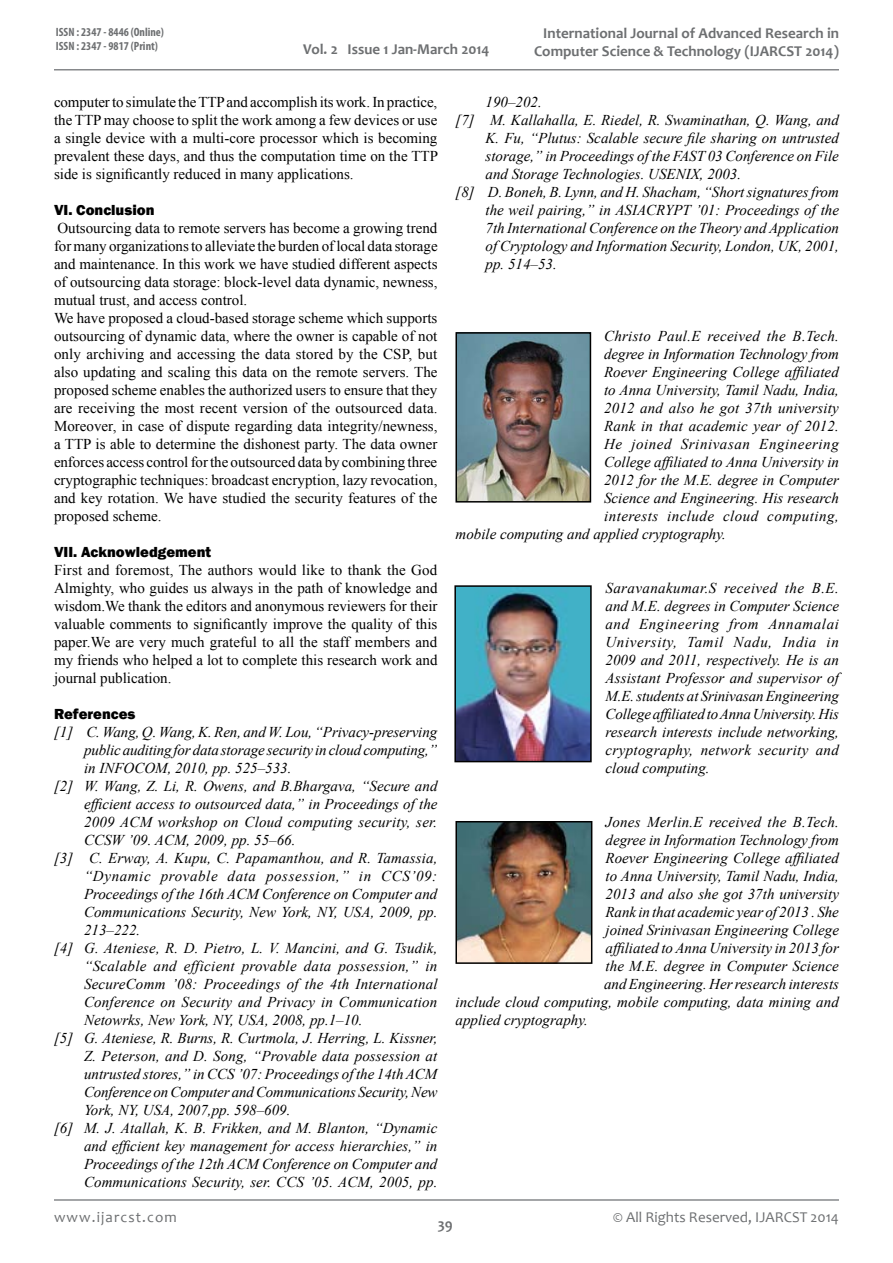
<style>
.page{position:relative;width:893px;height:1263px;background:#fff}
.page>*{position:absolute;margin:0;border:0;box-sizing:border-box;transform-origin:0 0}
.t1{font:italic 15px/18px "Times New Roman";color:#000;text-align:justify}
.t2{font:15px/18px "Times New Roman";color:#000;text-align:justify}
.t3{font:700 15px/18px "Candara";color:#6d6f71;text-align:right}
.t4{font:italic 15px "Times New Roman";letter-spacing:.02em;color:#000}
.t5{font:italic 15px "Times New Roman";letter-spacing:.035em;color:#000}
.t6{font:800 15px "Franklin Gothic";color:#000}
.t7{font:italic 15px "Times New Roman";letter-spacing:.04em;color:#000}
.t8{font:15px "Candara";color:#6d6f71}
.t9{font:15px "Candara";letter-spacing:.075em;color:#6d6f71}
.t10{font:700 condensed 12px/14.4px "Myriad Pro";color:#6d6f71}
</style>
<div class="page">
<hr style="left:54px;top:69px;width:785px;height:2px;background:#86888b">
<hr style="left:54px;top:1199px;width:785px;height:2px;background:#86888b">
<img style="left:458px;top:335px;width:130px;height:165px">
<div style="left:455px;top:332px;width:136px;height:171px;border:2px solid #000"></div>
<img style="left:457px;top:588px;width:132px;height:171px">
<div style="left:454px;top:585px;width:138px;height:177px;border:2px solid #000"></div>
<img style="left:458px;top:824px;width:131px;height:137px">
<div style="left:455px;top:821px;width:137px;height:143px;border:2px solid #000"></div>
<p class="t10" style="left:56px;top:25px;width:110px">ISSN : 2347 - 8446 (Online)<br>ISSN : 2347 - 9817 (Print)</p>
<p class="t3" style="left:303px;top:40px;width:188px">Vol. 2 Issue 1 Jan-March 2014</p>
<p class="t3" style="left:534px;top:24px;width:306px">International Journal of Advanced Research in<br>Computer Science &amp; Technology (IJARCST 2014)</p>
<p class="t2" style="left:54px;top:92px;width:385px">computer to simulate the TTP and accomplish its work. In practice, the TTP may choose to split the work among a few devices or use a single device with a multi-core processor which is becoming prevalent these days, and thus the computation time on the TTP side is significantly reduced in many applications.</p>
<p class="t6" style="left:54px;top:200px;width:102px">VI. Conclusion</p>
<p class="t2" style="left:54px;top:218px;width:385px;text-align:left">Outsourcing data to remote servers has become a growing trend for many organizations to alleviate the burden of local data storage and maintenance. In this work we have studied different aspects of outsourcing data storage: block-level data dynamic, newness, mutual trust, and access control.<br>We have proposed a cloud-based storage scheme which supports outsourcing of dynamic data, where the owner is capable of not only archiving and accessing the data stored by the CSP, but also updating and scaling this data on the remote servers. The proposed scheme enables the authorized users to ensure that they are receiving the most recent version of the outsourced data.<br>Moreover, in case of dispute regarding data integrity/newness, a TTP is able to determine the dishonest party. The data owner enforces access control for the outsourced data by combining three cryptographic techniques: broadcast encryption, lazy revocation, and key rotation. We have studied the security features of the proposed scheme.</p>
<p class="t6" style="left:54px;top:542px;width:159px">VII. Acknowledgement</p>
<p class="t2" style="left:54px;top:560px;width:385px">First and foremost, The authors would like to thank the God Almighty, who guides us always in the path of knowledge and wisdom.We thank the editors and anonymous reviewers for their valuable comments to significantly improve the quality of this paper.We are very much grateful to all the staff members and my friends who helped a lot to complete this research work and journal publication.</p>
<p class="t6" style="left:54px;top:704px;width:83px">References</p>
<p class="t1" style="left:54px;top:722px;width:385px">[1] C. Wang, Q. Wang, K. Ren, and W. Lou, “Privacy-preserving</p>
<p class="t1" style="left:84px;top:740px;width:355px">public auditing for data storage security in cloud computing,”</p>
<p class="t1" style="left:84px;top:758px;width:209px">in INFOCOM, 2010, pp. 525–533.</p>
<p class="t1" style="left:54px;top:776px;width:385px">[2] W. Wang, Z. Li, R. Owens, and B.Bhargava, “Secure and</p>
<p class="t1" style="left:84px;top:794px;width:355px">efficient access to outsourced data,” in Proceedings of the</p>
<p class="t1" style="left:84px;top:812px;width:355px">2009 ACM workshop on Cloud computing security, ser.</p>
<p class="t1" style="left:84px;top:830px;width:213px">CCSW ’09. ACM, 2009, pp. 55–66.</p>
<p class="t1" style="left:54px;top:848px;width:385px">[3] C. Erway, A. Kupu, C. Papamanthou, and R. Tamassia,</p>
<p class="t7" style="left:84px;top:865px;width:355px">“Dynamic provable data possession,” in CCS’09:</p>
<p class="t1" style="left:84px;top:884px;width:355px">Proceedings of the 16th ACM Conference on Computer and</p>
<p class="t1" style="left:84px;top:902px;width:355px">Communications Security, New York, NY, USA, 2009, pp.</p>
<p class="t1" style="left:84px;top:920px;width:58px">213–222.</p>
<p class="t1" style="left:54px;top:938px;width:385px">[4] G. Ateniese, R. D. Pietro, L. V. Mancini, and G. Tsudik,</p>
<p class="t4" style="left:84px;top:955px;width:355px">“Scalable and efficient provable data possession,” in</p>
<p class="t1" style="left:84px;top:974px;width:355px">SecureComm ’08: Proceedings of the 4th International</p>
<p class="t1" style="left:84px;top:992px;width:355px">Conference on Security and Privacy in Communication</p>
<p class="t1" style="left:84px;top:1010px;width:280px">Netowrks, New York, NY, USA, 2008, pp.1–10.</p>
<p class="t1" style="left:54px;top:1028px;width:385px">[5] G. Ateniese, R. Burns, R. Curtmola, J. Herring, L. Kissner,</p>
<p class="t1" style="left:84px;top:1046px;width:355px">Z. Peterson, and D. Song, “Provable data possession at</p>
<p class="t1" style="left:84px;top:1064px;width:355px">untrusted stores,” in CCS ’07: Proceedings of the 14th ACM</p>
<p class="t1" style="left:84px;top:1082px;width:355px">Conference on Computer and Communications Security, New</p>
<p class="t1" style="left:84px;top:1100px;width:208px">York, NY, USA, 2007,pp. 598–609.</p>
<p class="t1" style="left:54px;top:1118px;width:385px">[6] M. J. Atallah, K. B. Frikken, and M. Blanton, “Dynamic</p>
<p class="t1" style="left:84px;top:1136px;width:355px">and efficient key management for access hierarchies,” in</p>
<p class="t1" style="left:84px;top:1154px;width:355px">Proceedings of the 12th ACM Conference on Computer and</p>
<p class="t1" style="left:84px;top:1172px;width:355px">Communications Security, ser. CCS ’05. ACM, 2005, pp.</p>
<p class="t1" style="left:485px;top:92px;width:58px">190–202.</p>
<p class="t1" style="left:455px;top:110px;width:385px">[7] M. Kallahalla, E. Riedel, R. Swaminathan, Q. Wang, and</p>
<p class="t1" style="left:485px;top:128px;width:355px">K. Fu, “Plutus: Scalable secure file sharing on untrusted</p>
<p class="t1" style="left:485px;top:146px;width:355px">storage,” in Proceedings of the FAST 03 Conference on File</p>
<p class="t1" style="left:485px;top:164px;width:257px">and Storage Technologies. USENIX, 2003.</p>
<p class="t1" style="left:455px;top:182px;width:385px">[8] D. Boneh, B. Lynn, and H. Shacham, “Short signatures from</p>
<p class="t1" style="left:485px;top:200px;width:355px">the weil pairing,” in ASIACRYPT ’01: Proceedings of the</p>
<p class="t1" style="left:485px;top:218px;width:355px">7th International Conference on the Theory and Application</p>
<p class="t1" style="left:485px;top:236px;width:355px">of Cryptology and Information Security, London, UK, 2001,</p>
<p class="t1" style="left:485px;top:254px;width:73px">pp. 514–53.</p>
<p class="t4" style="left:604px;top:325px;width:236px">Christo Paul.E received the B.Tech.</p>
<p class="t1" style="left:604px;top:344px;width:236px">degree in Information Technology from</p>
<p class="t1" style="left:604px;top:362px;width:236px">Roever Engineering College affiliated</p>
<p class="t1" style="left:604px;top:380px;width:236px">to Anna University, Tamil Nadu, India,</p>
<p class="t1" style="left:604px;top:398px;width:236px">2012 and also he got 37th university</p>
<p class="t1" style="left:604px;top:416px;width:236px">Rank in that academic year of 2012.</p>
<p class="t5" style="left:604px;top:433px;width:236px">He joined Srinivasan Engineering</p>
<p class="t1" style="left:604px;top:452px;width:236px">College affiliated to Anna University in</p>
<p class="t1" style="left:604px;top:470px;width:236px">2012 for the M.E. degree in Computer</p>
<p class="t1" style="left:604px;top:488px;width:236px">Science and Engineering. His research</p>
<p class="t5" style="left:604px;top:505px;width:236px">interests include cloud computing,</p>
<p class="t1" style="left:455px;top:524px;width:272px">mobile computing and applied cryptography.</p>
<p class="t1" style="left:605px;top:578px;width:235px">Saravanakumar.S received the B.E. and M.E. degrees in Computer Science and Engineering from Annamalai University, Tamil Nadu, India in 2009 and 2011, respectively. He is an Assistant Professor and supervisor of M.E. students at Srinivasan Engineering College affiliated to Anna University. His research interests include networking, cryptography, network security and cloud computing.</p>
<p class="t1" style="left:605px;top:812px;width:235px">Jones Merlin.E received the B.Tech.</p>
<p class="t1" style="left:605px;top:830px;width:235px">degree in Information Technology from</p>
<p class="t1" style="left:605px;top:848px;width:235px">Roever Engineering College affiliated</p>
<p class="t1" style="left:605px;top:866px;width:235px">to Anna University, Tamil Nadu, India,</p>
<p class="t1" style="left:605px;top:884px;width:235px">2013 and also she got 37th university</p>
<p class="t1" style="left:605px;top:902px;width:235px">Rank in that academic year of 2013 . She</p>
<p class="t1" style="left:605px;top:920px;width:235px">joined Srinivasan Engineering College</p>
<p class="t1" style="left:605px;top:938px;width:235px">affiliated to Anna University in 2013 for</p>
<p class="t1" style="left:605px;top:956px;width:235px">the M.E. degree in Computer Science</p>
<p class="t1" style="left:604px;top:974px;width:236px">and Engineering. Her research interests</p>
<p class="t1" style="left:455px;top:992px;width:385px">include cloud computing, mobile computing, data mining and</p>
<p class="t1" style="left:455px;top:1010px;width:134px">applied cryptography.</p>
<p class="t9" style="left:54px;top:1207px;width:124px">www.ijarcst.com</p>
<p class="t3" style="left:438px;top:1215px;width:16px">39</p>
<p class="t8" style="left:613px;top:1207px;width:227px">© All Rights Reserved, IJARCST 2014</p>
</div>
